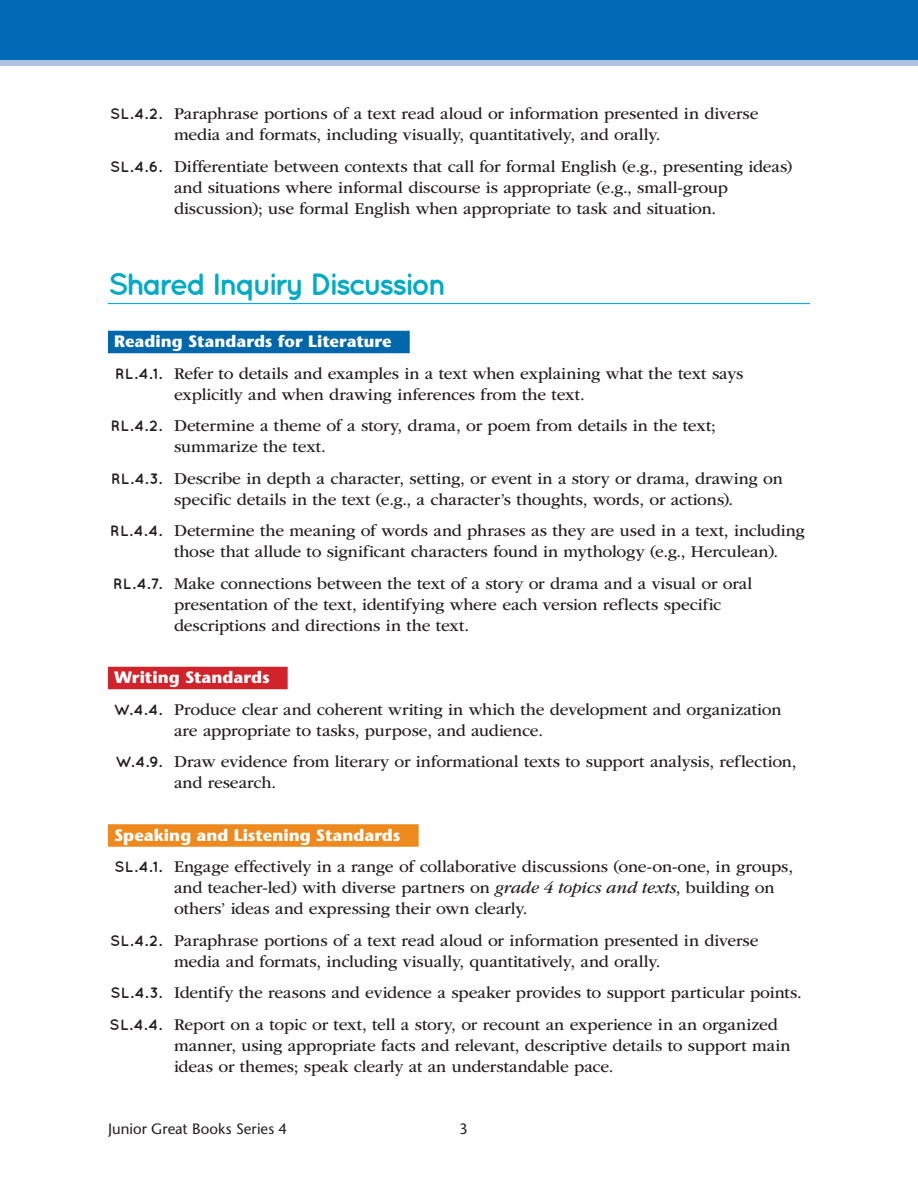
<style>
.page{position:relative;width:918px;height:1188px;background:#fff}
.page>*{position:absolute;margin:0;border:0;box-sizing:border-box;transform-origin:0 0}
.t1{font:700 30.75px "Quicksand";letter-spacing:-.075em;color:#00abc5}
.t2{font:17.25px/21px "ITC Garamond Std";letter-spacing:-.01em;color:#231f20}
.t3{font:700 16.5px "Stone Sans Std";color:#fff}
.t4{font:500 15px "Stone Sans Std";letter-spacing:.005em;color:#231f20}
.s1{font-family:"Quicksand";font-weight:700;font-size:15px}
.s2{font-style:italic}
</style>
<div class="page">
<div style="left:0;top:6px;width:918px;height:60px;background:#adc0e2"></div>
<div style="left:0;top:0;width:918px;height:60px;background:#016ab6"></div>
<hr style="left:108px;top:303px;width:702px;height:1px;background:#00aeef">
<div style="left:108px;top:331px;width:302px;height:22px;background:#0067aa"></div>
<div style="left:108px;top:667px;width:180px;height:22px;background:#d1232a"></div>
<div style="left:108px;top:824px;width:311px;height:23px;background:#ed891d"></div>
<p class="t2" style="left:174px;top:103px;width:586px;text-indent:-64px"><span class="s1">SL.4.2.</span> Paraphrase portions of a text read aloud or information presented in diverse media and formats, including visually, quantitatively, and orally.</p>
<p class="t2" style="left:174px;top:156px;width:620px;text-indent:-64px"><span class="s1">SL.4.6.</span> Differentiate between contexts that call for formal English (e.g., presenting ideas) and situations where informal discourse is appropriate (e.g., small-group discussion); use formal English when appropriate to task and situation.</p>
<h1 class="t1" style="left:108px;top:266px;width:340px">Shared I nquiry Discussion</h1>
<p class="t3" style="left:114px;top:332px;width:279px">Reading Standards for Literature</p>
<p class="t2" style="left:174px;top:363px;width:571px;text-indent:-59px"><span class="s1">RL.4.1.</span> Refer to details and examples in a text when explaining what the text says explicitly and when drawing inferences from the text.</p>
<p class="t2" style="left:174px;top:415px;width:544px;text-indent:-63px"><span class="s1">RL.4.2.</span> Determine a theme of a story, drama, or poem from details in the text; summarize the text.</p>
<p class="t2" style="left:174px;top:468px;width:610px;text-indent:-63px"><span class="s1">RL.4.3.</span> Describe in depth a character, setting, or event in a story or drama, drawing on specific details in the text (e.g., a character’s thoughts, words, or actions).</p>
<p class="t2" style="left:174px;top:520px;width:632px;text-indent:-64px"><span class="s1">RL.4.4.</span> Determine the meaning of words and phrases as they are used in a text, including those that allude to significant characters found in mythology (e.g., Herculean).</p>
<p class="t2" style="left:174px;top:573px;width:580px;text-indent:-61px"><span class="s1">RL.4.7.</span> Make connections between the text of a story or drama and a visual or oral presentation of the text, identifying where each version reflects specific descriptions and directions in the text.</p>
<p class="t3" style="left:114px;top:668px;width:157px">Writing Standards</p>
<p class="t2" style="left:174px;top:699px;width:609px;text-indent:-60px"><span class="s1">W.4.4.</span> Produce clear and coherent writing in which the development and organization are appropriate to tasks, purpose, and audience.</p>
<p class="t2" style="left:174px;top:751px;width:624px;text-indent:-59px"><span class="s1">W.4.9.</span> Draw evidence from literary or informational texts to support analysis, reflection, and research.</p>
<p class="t3" style="left:114px;top:825px;width:288px">Speaking and Listening Standards</p>
<p class="t2" style="left:174px;top:856px;width:621px;text-indent:-60px"><span class="s1">SL.4.1.</span> Engage effectively in a range of collaborative discussions (one-on-one, in groups, and teacher-led) with diverse partners on <span class="s2">grade 4 topics and texts</span>, building on others’ ideas and expressing their own clearly.</p>
<p class="t2" style="left:174px;top:930px;width:586px;text-indent:-64px"><span class="s1">SL.4.2.</span> Paraphrase portions of a text read aloud or information presented in diverse media and formats, including visually, quantitatively, and orally.</p>
<p class="t2" style="left:110px;top:977px;width:694px;line-height:31.5px"><span class="s1">SL.4.3.</span> Identify the reasons and evidence a speaker provides to support particular points.<br><span class="s1">SL.4.4.</span> Report on a topic or text, tell a story, or recount an experience in an organized</p>
<p class="t2" style="left:174px;top:1035px;width:618px">manner, using appropriate facts and relevant, descriptive details to support main ideas or themes; speak clearly at an understandable pace.</p>
<p class="t4" style="left:108px;top:1120px;width:181px">Junior Great Books Series 4</p>
<p class="t4" style="left:459px;top:1120px;width:10px">3</p>
</div>
